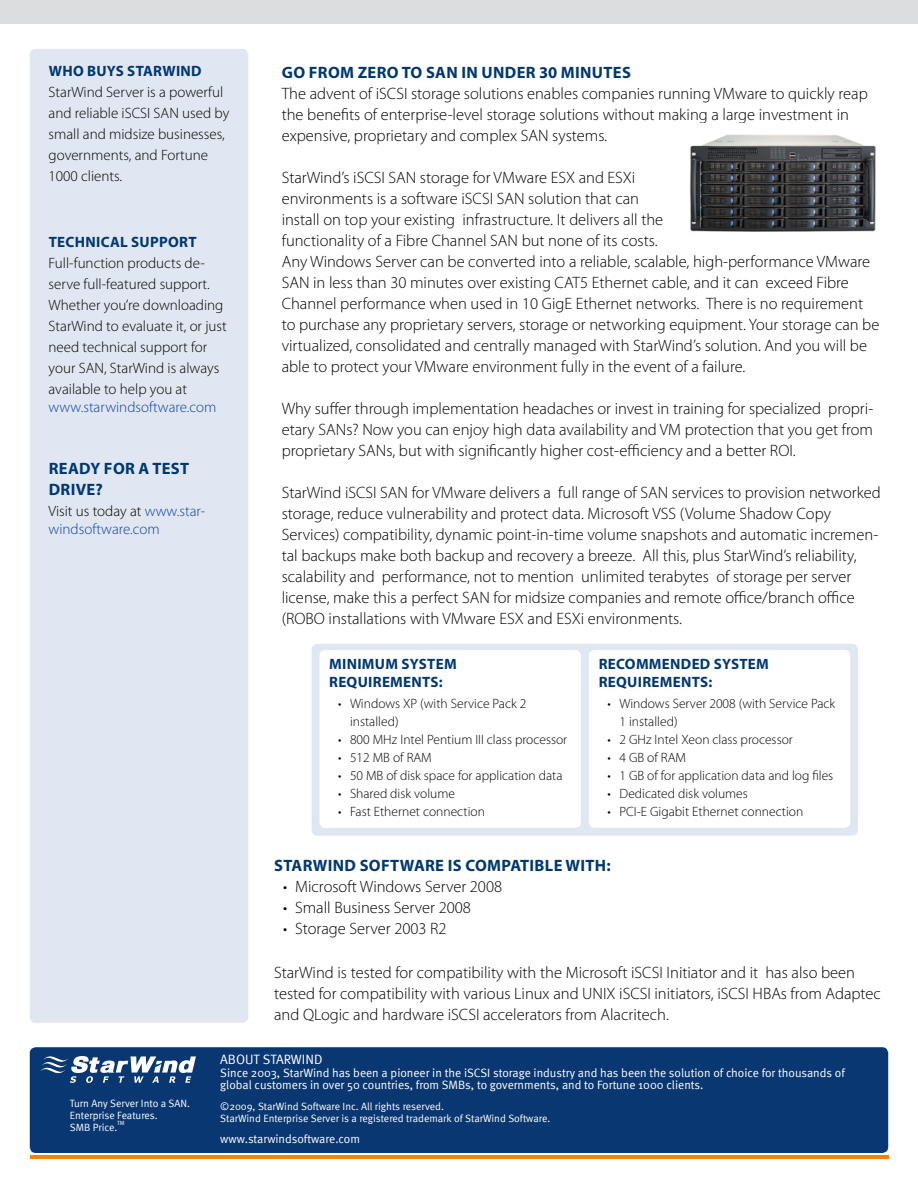
<style>
.page{position:relative;width:918px;height:1188px;background:#fff}
.page>*{position:absolute;margin:0;border:0;box-sizing:border-box;transform-origin:0 0}
.t1{font:300 16.5px/21px "Myriad Pro";color:#000300}
.t2{font:700 16.5px/21.6px "Myriad Pro";letter-spacing:.02em;color:#003871}
.t3{font:300 15px/21px "Myriad Pro";color:#000300}
.t4{font:700 15px/18px "Myriad Pro";letter-spacing:.02em;color:#003871}
.t5{font:300 15px/18px "Myriad Pro";color:#1240aa}
.t6{font:300 13.5px/18px "Myriad Pro";color:#000300}
.t7{font:13.5px "Meta";color:#fff}
.t8{font:12px/12px "Meta";color:#fff}
.t9{font:10.5px/12px "Meta";color:#fff}
.t10{font:6px "Meta";color:#fff}
.s1{color:#000300}
</style>
<div class="page">
<div style="left:312px;top:644px;width:546px;height:192px;background:#e1e7f2;border-radius:6px"></div>
<div style="left:30px;top:1047px;width:858px;height:106px;background:#093772;border-radius:6px"></div>
<hr style="left:30px;top:1155px;width:858px;height:3px;background:#f58203">
<svg style="left:40px;top:1056px;width:156px;height:27px"></svg>
<div style="left:0;top:0;width:918px;height:23px;background:#dcddde"></div>
<div style="left:30px;top:49px;width:218px;height:974px;background:#e1e7f2;border-radius:6px"></div>
<img style="left:689px;top:134px;width:187px;height:98px">
<div style="left:589px;top:650px;width:261px;height:178px;background:#fff;border-radius:6px"></div>
<div style="left:319px;top:650px;width:262px;height:178px;background:#fff;border-radius:6px"></div>
<p class="t4" style="left:49px;top:62px;width:154px">WHO BUYS STARWIND</p>
<p class="t3" style="left:49px;top:82px;width:182px">StarWind Server is a powerful and reliable iSCSI SAN used by small and midsize businesses,</p>
<p class="t3" style="left:49px;top:145px;width:161px">governments, and Fortune<br>1000 clients.</p>
<p class="t4" style="left:49px;top:233px;width:149px">TECHNICAL SUPPORT</p>
<p class="t3" style="left:49px;top:253px;width:180px">Full-function products de&shy;serve full-featured support.<br>Whether you’re downloading<br>StarWind to evaluate it, or just need technical support for your SAN, StarWind is always available to help you at</p>
<p class="t5" style="left:49px;top:399px;width:169px">www.starwindsoftware.com</p>
<p class="t2" style="left:49px;top:457px;width:142px">READY FOR A TEST<br>DRIVE?</p>
<p class="t5" style="left:49px;top:503px;width:158px"><span class="s1">Visit us today at</span> www.star&shy;windsoftware.com</p>
<p class="t2" style="left:282px;top:61px;width:351px">GO FROM ZERO TO SAN IN UNDER 30 MINUTES</p>
<p class="t1" style="left:282px;top:83px;width:588px">The advent of iSCSI storage solutions enables companies running VMware to quickly reap</p>
<p class="t1" style="left:282px;top:104px;width:569px">the benefits of enterprise-level storage solutions without making a large investment in</p>
<p class="t1" style="left:282px;top:125px;width:327px">expensive, proprietary and complex SAN systems.</p>
<p class="t1" style="left:282px;top:167px;width:599px">StarWind’s iSCSI SAN storage for VMware ESX and ESXi<br>environments is a software iSCSI SAN solution that can<br>install on top your existing infrastructure. It delivers all the<br>functionality of a Fibre Channel SAN but none of its costs.<br>Any Windows Server can be converted into a reliable, scalable, high-performance VMware SAN in less than 30 minutes over existing CAT5 Ethernet cable, and it can exceed Fibre Channel performance when used in 10 GigE Ethernet networks. There is no requirement to purchase any proprietary servers, storage or networking equipment. Your storage can be virtualized, consolidated and centrally managed with StarWind’s solution. And you will be able to protect your VMware environment fully in the event of a failure.</p>
<p class="t1" style="left:282px;top:398px;width:593px;text-align:justify">Why suffer through implementation headaches or invest in training for specialized propri&shy;etary SANs? Now you can enjoy high data availability and VM protection that you get from proprietary SANs, but with significantly higher cost-efficiency and a better ROI.</p>
<p class="t1" style="left:282px;top:482px;width:601px">StarWind iSCSI SAN for VMware delivers a full range of SAN services to provision networked storage, reduce vulnerability and protect data. Microsoft VSS (Volume Shadow Copy</p>
<p class="t1" style="left:282px;top:524px;width:598px">Services) compatibility, dynamic point-in-time volume snapshots and automatic incremen&shy;tal backups make both backup and recovery a breeze. All this, plus StarWind’s reliability, scalability and performance, not to mention unlimited terabytes of storage per server license, make this a perfect SAN for midsize companies and remote office/branch office (ROBO installations with VMware ESX and ESXi environments.</p>
<p class="t4" style="left:599px;top:655px;width:172px">RECOMMENDED SYSTEM<br>REQUIREMENTS:</p>
<p class="t6" style="left:620px;top:695px;width:217px;text-indent:-12px">• Windows Server 2008 (with Service Pack<br>1 installed)</p>
<p class="t6" style="left:608px;top:731px;width:187px">• 2 GHz Intel Xeon class processor</p>
<p class="t6" style="left:608px;top:749px;width:80px">• 4 GB of RAM</p>
<p class="t6" style="left:608px;top:767px;width:227px">• 1 GB of for application data and log files</p>
<p class="t6" style="left:608px;top:785px;width:142px">• Dedicated disk volumes</p>
<p class="t6" style="left:608px;top:803px;width:197px">• PCI-E Gigabit Ethernet connection</p>
<p class="t4" style="left:329px;top:654px;width:129px">MINIMUM SYSTEM<br>REQUIREMENTS:</p>
<p class="t6" style="left:350px;top:694px;width:178px;text-indent:-12px">• Windows XP (with Service Pack 2 installed)</p>
<p class="t6" style="left:338px;top:730px;width:231px">• 800 MHz Intel Pentium III class processor</p>
<p class="t6" style="left:338px;top:748px;width:95px">• 512 MB of RAM</p>
<p class="t6" style="left:338px;top:766px;width:226px">• 50 MB of disk space for application data</p>
<p class="t6" style="left:338px;top:784px;width:119px">• Shared disk volume</p>
<p class="t6" style="left:338px;top:802px;width:148px">• Fast Ethernet connection</p>
<p class="t2" style="left:274px;top:855px;width:338px">STARWIND SOFTWARE IS COMPATIBLE WITH:</p>
<p class="t1" style="left:283px;top:877px;width:221px">• Microsoft Windows Server 2008</p>
<p class="t1" style="left:283px;top:898px;width:189px">• Small Business Server 2008</p>
<p class="t1" style="left:283px;top:919px;width:165px">• Storage Server 2003 R2</p>
<p class="t1" style="left:274px;top:962px;width:608px">StarWind is tested for compatibility with the Microsoft iSCSI Initiator and it has also been tested for compatibility with various Linux and UNIX iSCSI initiators, iSCSI HBAs from Adaptec and QLogic and hardware iSCSI accelerators from Alacritech.</p>
<p class="t9" style="left:70px;top:1097px;width:122px">Turn Any Server Into a SAN.</p>
<p class="t9" style="left:70px;top:1109px;width:89px">Enterprise Features.<br>SMB Price.</p>
<p class="t10" style="left:117px;top:1119px;width:9px">TM</p>
<p class="t7" style="left:220px;top:1052px;width:104px">ABOUT STARWIND</p>
<p class="t8" style="left:220px;top:1067px;width:626px">Since 2003, StarWind has been a pioneer in the iSCSI storage industry and has been the solution of choice for thousands of global customers in over 50 countries, from SMBs, to governments, and to Fortune 1000 clients.</p>
<p class="t9" style="left:220px;top:1101px;width:332px">©2009, StarWind Software Inc. All rights reserved.<br>StarWind Enterprise Server is a registered trademark of StarWind Software.</p>
<p class="t8" style="left:220px;top:1133px;width:141px">www.starwindsoftware.com</p>
</div>
